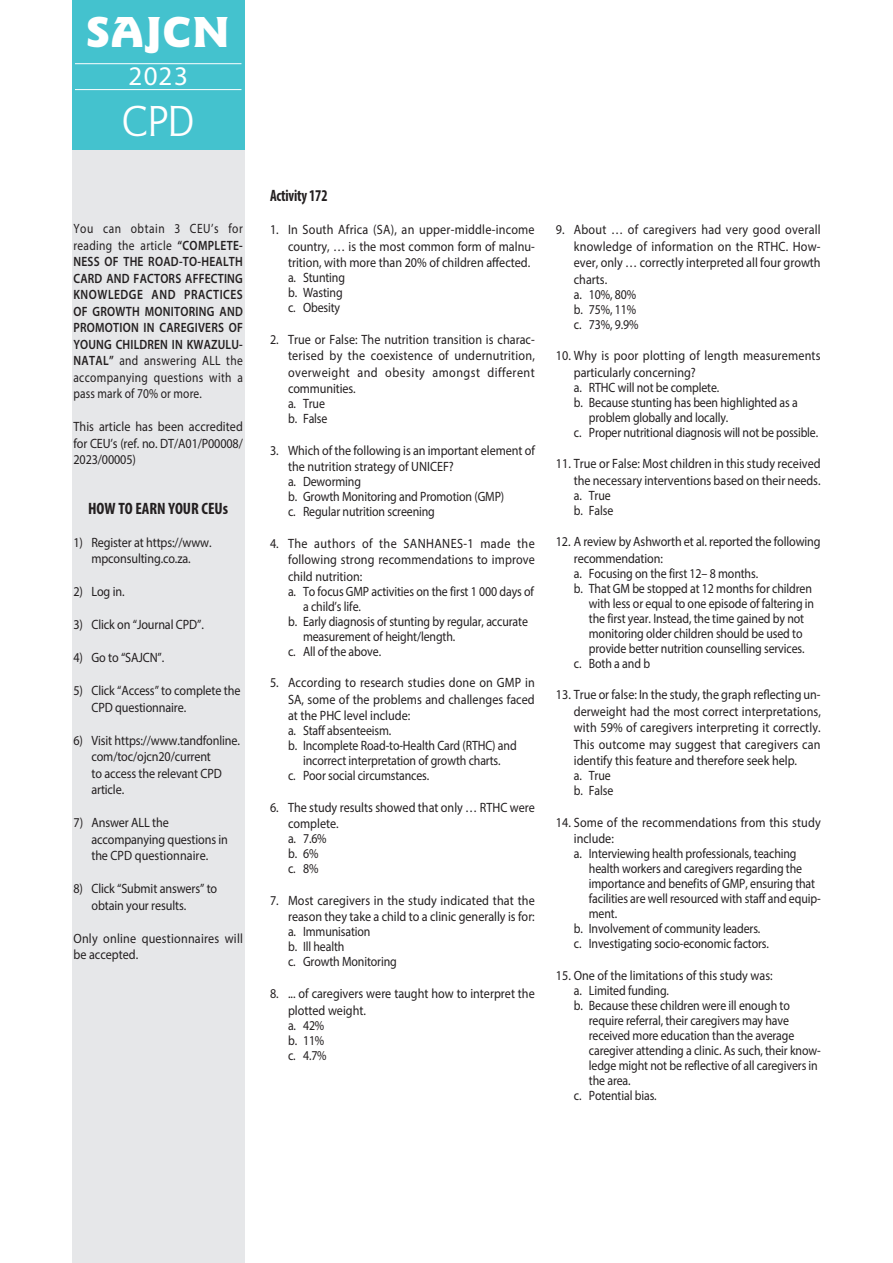
<style>
.page{position:relative;width:893px;height:1263px;background:#fff}
.page>*{position:absolute;margin:0;border:0;box-sizing:border-box;transform-origin:0 0}
.t1{font:900 45px "Goudy Sans Pro";letter-spacing:.025em;color:#fff}
.t2{font:45px "Goudy Sans Pro";color:#fff}
.t3{font:27px "Myriad Pro";color:#fff}
.t4{font:700 condensed 16.5px "Myriad Pro";color:#231f20}
.t5{font:700 condensed 16.5px "Myriad Pro";color:#231f20;scale:.88 1}
.t6{font:13.5px/16.5px "Myriad Pro";letter-spacing:-.01em;color:#231f20;scale:.9 1}
.t7{font:13.5px/15px "Myriad Pro";letter-spacing:-.01em;color:#231f20;scale:.88 1}
.t8{font:600 13.5px/16.5px "Myriad Pro";letter-spacing:.02em;color:#231f20;text-align:justify;scale:.85 1}
.t9{font:13.5px/16.5px "Myriad Pro";letter-spacing:.015em;color:#231f20;scale:.9 1}
.t10{font:13.5px/16.5px "Myriad Pro";letter-spacing:.01em;color:#231f20;scale:.9 1}
.s1{font-weight:400}
</style>
<div class="page">
<div style="left:72px;top:0;width:172px;height:151px;background:#44c2ce"></div>
<hr style="left:75px;top:63px;width:166px;height:1px;background:#fff">
<hr style="left:75px;top:89px;width:166px;height:1px;background:#fff">
<div style="left:72px;top:151px;width:172px;height:1111px;background:#e6e7e9"></div>
<h1 class="t1" style="left:87px;top:5px;width:145px">SAJCN</h1>
<h2 class="t3" style="left:128px;top:59px;width:61px">2023</h2>
<h1 class="t2" style="left:122px;top:96px;width:74px">CPD</h1>
<p class="t8" style="left:73px;top:220px;width:201px"><span class="s1">You can obtain 3 CEU’s for reading the article</span> “COMPLETE-NESS OF THE ROAD-TO-HEALTH CARD AND FACTORS AFFECTING KNOWLEDGE AND PRACTICES OF GROWTH MONITORING AND PROMOTION IN CAREGIVERS OF YOUNG CHILDREN IN KWAZULU-NATAL” <span class="s1">and answering ALL the accompanying questions with a pass mark of 70% or more.</span></p>
<p class="t6" style="left:73px;top:418px;width:190px;text-align:justify">This article has been accredited for CEU’s (ref. no. DT/A01/P00008/ 2023/00005)</p>
<p class="t4" style="left:88px;top:498px;width:142px">HOW TO EARN YOUR CEUs</p>
<p class="t6" style="left:73px;top:534px;width:155px;text-align:center">1) Register at https://www. mpconsulting.co.za.</p>
<p class="t6" style="left:73px;top:583px;width:58px">2) Log in.</p>
<p class="t6" style="left:73px;top:616px;width:146px">3) Click on “Journal CPD”.</p>
<p class="t6" style="left:73px;top:649px;width:102px">4) Go to “SAJCN”.</p>
<p class="t6" style="left:91px;top:682px;width:167px;text-indent:-18px">5) Click “Access” to complete the<br>CPD questionnaire.</p>
<p class="t6" style="left:91px;top:732px;width:167px;text-indent:-18px">6) Visit https://www.tandfonline. com/toc/ojcn20/current<br>to access the relevant CPD article.</p>
<p class="t6" style="left:91px;top:814px;width:153px;text-indent:-18px">7) Answer ALL the accompanying questions in the CPD questionnaire.</p>
<p class="t6" style="left:91px;top:880px;width:141px;text-indent:-18px">8) Click “Submit answers” to obtain your results.</p>
<p class="t9" style="left:73px;top:930px;width:190px">Only online questionnaires will be accepted.</p>
<p class="t5" style="left:270px;top:186px;width:67px">Activity 172</p>
<p class="t6" style="left:288px;top:221px;width:276px;text-align:justify;text-indent:-18px">1. In South Africa (SA), an upper-middle-income country, … is the most common form of malnu&shy;trition, with more than 20% of children affected.</p>
<p class="t7" style="left:288px;top:270px;width:66px">a. Stunting b. Wasting c. Obesity</p>
<p class="t6" style="left:288px;top:331px;width:276px;text-align:justify;text-indent:-18px">2. True or False: The nutrition transition is charac&shy;terised by the coexistence of undernutrition, overweight and obesity amongst different communities.</p>
<p class="t7" style="left:288px;top:396px;width:46px">a. True b. False</p>
<p class="t6" style="left:288px;top:442px;width:276px;text-indent:-18px">3. Which of the following is an important element of the nutrition strategy of UNICEF?</p>
<p class="t7" style="left:288px;top:474px;width:247px">a. Deworming<br>b. Growth Monitoring and Promotion (GMP) c. Regular nutrition screening</p>
<p class="t6" style="left:288px;top:535px;width:276px;text-align:justify;text-indent:-18px">4. The authors of the SANHANES-1 made the following strong recommendations to improve child nutrition:</p>
<p class="t7" style="left:288px;top:584px;width:281px">a. To focus GMP activities on the first 1 000 days of</p>
<p class="t7" style="left:303px;top:599px;width:67px">a child’s life.</p>
<p class="t7" style="left:288px;top:614px;width:274px">b. Early diagnosis of stunting by regular, accurate</p>
<p class="t7" style="left:303px;top:629px;width:175px">measurement of height/length.</p>
<p class="t7" style="left:288px;top:644px;width:107px">c. All of the above.</p>
<p class="t6" style="left:288px;top:674px;width:276px;text-align:justify;text-indent:-18px">5. According to research studies done on GMP in SA, some of the problems and challenges faced at the PHC level include:</p>
<p class="t7" style="left:288px;top:723px;width:119px">a. Staff absenteeism.</p>
<p class="t7" style="left:288px;top:738px;width:261px">b. Incomplete Road-to-Health Card (RTHC) and</p>
<p class="t7" style="left:303px;top:753px;width:226px">incorrect interpretation of growth charts.</p>
<p class="t7" style="left:288px;top:768px;width:162px">c. Poor social circumstances.</p>
<p class="t6" style="left:288px;top:799px;width:276px;text-indent:-18px">6. The study results showed that only … RTHC were complete.</p>
<p class="t7" style="left:288px;top:831px;width:45px">a. 7.6% b. 6% c. 8%</p>
<p class="t6" style="left:270px;top:892px;width:296px;text-align:right">7. Most caregivers in the study indicated that the reason they take a child to a clinic generally is for:</p>
<p class="t7" style="left:288px;top:924px;width:125px">a. Immunisation<br>b. Ill health<br>c. Growth Monitoring</p>
<p class="t6" style="left:288px;top:985px;width:276px;text-indent:-18px">8. ... of caregivers were taught how to interpret the plotted weight.</p>
<p class="t7" style="left:288px;top:1017px;width:45px">a. 42% b. 11% c. 4.7%</p>
<p class="t6" style="left:574px;top:221px;width:276px;text-align:justify;text-indent:-18px">9. About … of caregivers had very good overall knowledge of information on the RTHC. How&shy;ever, only … correctly interpreted all four growth charts.</p>
<p class="t7" style="left:574px;top:287px;width:75px">a. 10%, 80% b. 75%, 11% c. 73%, 9.9%</p>
<p class="t9" style="left:574px;top:347px;width:276px;text-indent:-18px">10. Why is poor plotting of length measurements particularly concerning?</p>
<p class="t7" style="left:574px;top:380px;width:167px">a. RTHC will not be complete.</p>
<p class="t7" style="left:574px;top:395px;width:256px">b. Because stunting has been highlighted as a</p>
<p class="t7" style="left:589px;top:410px;width:160px">problem globally and locally.</p>
<p class="t7" style="left:574px;top:425px;width:279px">c. Proper nutritional diagnosis will not be possible.</p>
<p class="t6" style="left:556px;top:455px;width:296px;text-align:right">11. True or False: Most children in this study received the necessary interventions based on their needs.</p>
<p class="t7" style="left:574px;top:488px;width:46px">a. True b. False</p>
<p class="t6" style="left:574px;top:533px;width:276px;text-indent:-18px">12. A review by Ashworth et al. reported the following recommendation:</p>
<p class="t7" style="left:574px;top:566px;width:211px">a. Focusing on the first 12– 8 months.</p>
<p class="t7" style="left:574px;top:581px;width:272px">b. That GM be stopped at 12 months for children</p>
<p class="t7" style="left:589px;top:596px;width:258px">with less or equal to one episode of faltering in</p>
<p class="t7" style="left:589px;top:611px;width:246px">the first year. Instead, the time gained by not</p>
<p class="t7" style="left:589px;top:626px;width:244px">monitoring older children should be used to</p>
<p class="t7" style="left:589px;top:641px;width:247px">provide better nutrition counselling services.</p>
<p class="t7" style="left:574px;top:656px;width:88px">c. Both a and b</p>
<p class="t6" style="left:574px;top:686px;width:276px;text-align:justify;text-indent:-18px">13. True or false: In the study, the graph reflecting un&shy;derweight had the most correct interpretations, with 59% of caregivers interpreting it correctly.<br>This outcome may suggest that caregivers can identify this feature and therefore seek help.</p>
<p class="t7" style="left:574px;top:768px;width:46px">a. True b. False</p>
<p class="t10" style="left:574px;top:814px;width:276px;text-indent:-18px">14. Some of the recommendations from this study include:</p>
<p class="t7" style="left:574px;top:846px;width:255px">a. Interviewing health professionals, teaching</p>
<p class="t7" style="left:589px;top:861px;width:244px">health workers and caregivers regarding the</p>
<p class="t7" style="left:589px;top:876px;width:259px">importance and benefits of GMP, ensuring that</p>
<p class="t7" style="left:589px;top:891px;width:265px">facilities are well resourced with staff and equip-</p>
<p class="t7" style="left:589px;top:906px;width:34px">ment.</p>
<p class="t7" style="left:574px;top:921px;width:214px">b. Involvement of community leaders.</p>
<p class="t7" style="left:574px;top:936px;width:223px">c. Investigating socio-economic factors.</p>
<p class="t6" style="left:556px;top:967px;width:242px">15. One of the limitations of this study was:</p>
<p class="t7" style="left:574px;top:983px;width:110px">a. Limited funding.</p>
<p class="t7" style="left:574px;top:998px;width:247px">b. Because these children were ill enough to</p>
<p class="t7" style="left:589px;top:1013px;width:229px">require referral, their caregivers may have</p>
<p class="t7" style="left:589px;top:1028px;width:235px">received more education than the average</p>
<p class="t7" style="left:589px;top:1043px;width:265px">caregiver attending a clinic. As such, their know-</p>
<p class="t7" style="left:589px;top:1058px;width:262px">ledge might not be reflective of all caregivers in</p>
<p class="t7" style="left:589px;top:1073px;width:49px">the area.</p>
<p class="t7" style="left:574px;top:1088px;width:96px">c. Potential bias.</p>
</div>
